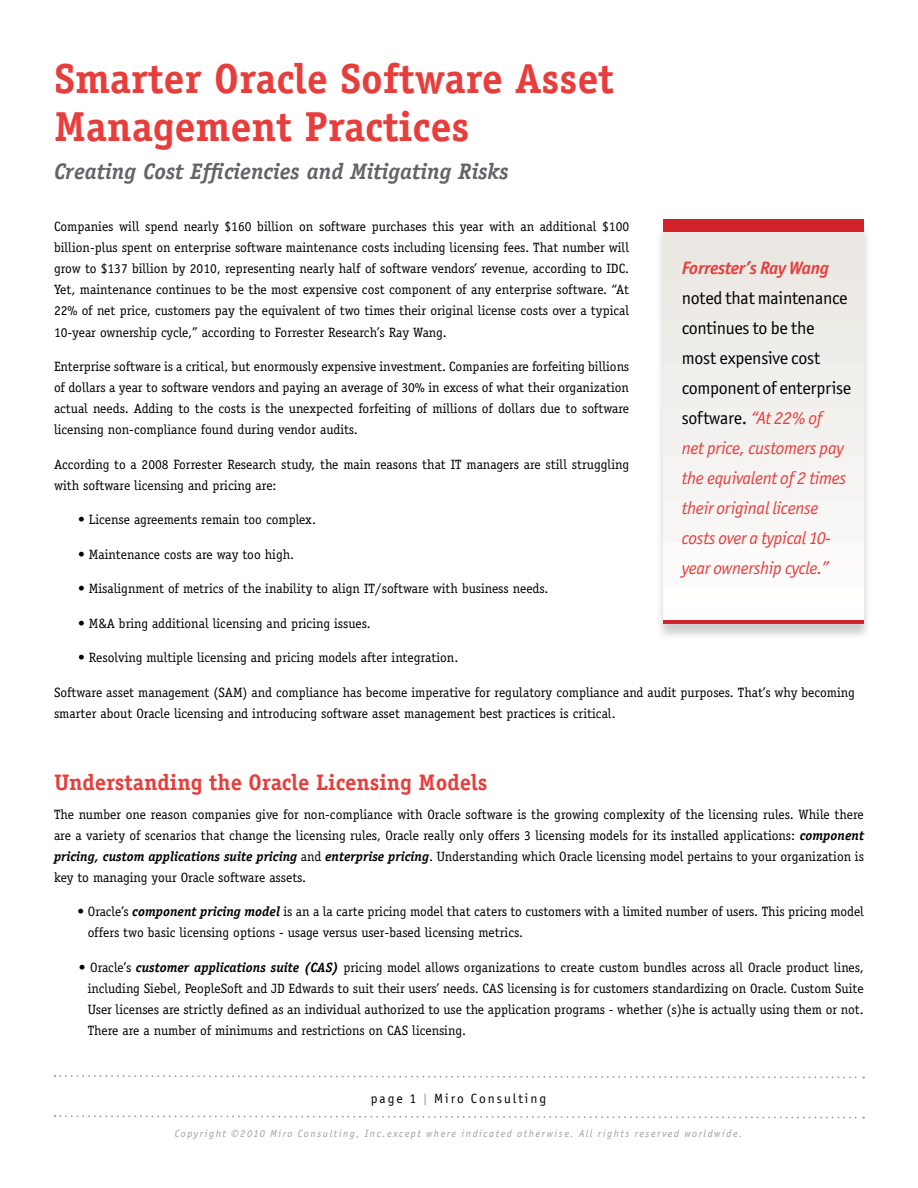
<style>
.page{position:relative;width:918px;height:1188px;background:#fff}
.page>*{position:absolute;margin:0;border:0;box-sizing:border-box;transform-origin:0 0}
.t1{font:700 42px/48.6px "Officina Serif";color:#e73e3c}
.t2{font:italic 700 22.5px "Officina Serif";color:#636467}
.t3{font:700 22.5px "Officina Serif";color:#e73e3c}
.t4{font:italic 18px/30px "Officina San ITC";letter-spacing:-.015em;color:#e73e3c}
.t5{font:italic 700 18px "Officina San ITC";letter-spacing:-.02em;color:#e73e3c}
.t6{font:13.5px/21px "Officina Serif";color:#000;text-align:justify}
.t7{font:13.5px "Officina San ITC";letter-spacing:.15em;color:#000}
.t8{font:italic 10.5px "Officina San ITC";letter-spacing:.15em;color:#9d9fa2}
.s1{font-style:normal;color:#000}
.s2{font-weight:700;font-style:italic}
.s3{color:#9d9fa2}
</style>
<div class="page">
<svg style="left:54px;top:1075px;width:810px;height:4px"></svg>
<svg style="left:54px;top:1115px;width:810px;height:4px"></svg>
<div style="left:655px;top:224px;width:217px;height:417px;background:#000;opacity:.2"></div>
<div style="left:663px;top:220px;width:201px;height:401px;background:linear-gradient(to bottom,#e9e5e0,#fefefd)"></div>
<div style="left:663px;top:219px;width:201px;height:12px;background:#d2232a"></div>
<hr style="left:663px;top:620px;width:201px;height:4px;background:#d2232a">
<h1 class="t1" style="left:54px;top:54px;width:561px">Smarter Oracle Software Asset<br>Management Practices</h1>
<h2 class="t2" style="left:54px;top:158px;width:456px">Creating Cost Efficiencies and Mitigating Risks</h2>
<p class="t6" style="left:54px;top:216px;width:577px">Companies will spend nearly $160 billion on software purchases this year with an additional $100 billion-plus spent on enterprise software maintenance costs including licensing fees. That number will grow to $137 billion by 2010, representing nearly half of software vendors’ revenue, according to IDC.<br>Yet, maintenance continues to be the most expensive cost component of any enterprise software. “At 22% of net price, customers pay the equivalent of two times their original license costs over a typical 10-year ownership cycle,” according to Forrester Research’s Ray Wang.</p>
<p class="t6" style="left:54px;top:356px;width:577px">Enterprise software is a critical, but enormously expensive investment. Companies are forfeiting billions of dollars a year to software vendors and paying an average of 30% in excess of what their organization actual needs. Adding to the costs is the unexpected forfeiting of millions of dollars due to software licensing non-compliance found during vendor audits.</p>
<p class="t6" style="left:54px;top:453px;width:577px">According to a 2008 Forrester Research study, the main reasons that IT managers are still struggling with software licensing and pricing are:</p>
<p class="t6" style="left:78px;top:509px;width:239px">• License agreements remain too complex.</p>
<p class="t6" style="left:78px;top:544px;width:218px">• Maintenance costs are way too high.</p>
<p class="t6" style="left:78px;top:578px;width:472px">• Misalignment of metrics of the inability to align IT/software with business needs.</p>
<p class="t6" style="left:78px;top:613px;width:294px">• M&amp;A bring additional licensing and pricing issues.</p>
<p class="t6" style="left:78px;top:647px;width:382px">• Resolving multiple licensing and pricing models after integration.</p>
<p class="t6" style="left:54px;top:682px;width:802px">Software asset management (SAM) and compliance has become imperative for regulatory compliance and audit purposes. That’s why becoming smarter about Oracle licensing and introducing software asset management best practices is critical.</p>
<h3 class="t5" style="left:682px;top:257px;width:149px">Forrester’s Ray Wang</h3>
<h3 class="t4" style="left:682px;top:282px;width:171px"><span class="s1">noted that maintenance continues to be the most expensive cost component of enterprise software.</span> “At 22% of<br>net price, customers pay the equivalent of 2 times their original license costs over a typical 10- year ownership cycle.”</h3>
<h2 class="t3" style="left:54px;top:768px;width:435px">Understanding the Oracle Licensing Models</h2>
<p class="t6" style="left:54px;top:804px;width:812px">The number one reason companies give for non-compliance with Oracle software is the growing complexity of the licensing rules. While there are a variety of scenarios that change the licensing rules, Oracle really only offers 3 licensing models for its installed applications: <span class="s2">component pricing, custom applications suite pricing</span> and <span class="s2">enterprise pricing</span>. Understanding which Oracle licensing model pertains to your organization is key to managing your Oracle software assets.</p>
<p class="t6" style="left:88px;top:901px;width:778px;text-indent:-10px">• Oracle’s <span class="s2">component pricing model</span> is an a la carte pricing model that caters to customers with a limited number of users. This pricing model offers two basic licensing options - usage versus user-based licensing metrics.</p>
<p class="t6" style="left:88px;top:957px;width:778px;text-indent:-9px">• Oracle’s <span class="s2">customer applications suite (CAS)</span> pricing model allows organizations to create custom bundles across all Oracle product lines, including Siebel, PeopleSoft and JD Edwards to suit their users’ needs. CAS licensing is for customers standardizing on Oracle. Custom Suite User licenses are strictly defined as an individual authorized to use the application programs - whether (s)he is actually using them or not.<br>There are a number of minimums and restrictions on CAS licensing.</p>
<p class="t7" style="left:371px;top:1090px;width:177px">page 1 <span class="s3">|</span> Miro Consulting</p>
<p class="t8" style="left:175px;top:1127px;width:569px">Copyright ©2010 Miro Consulting, Inc.except where indicated otherwise. All rights reserved worldwide.</p>
</div>
